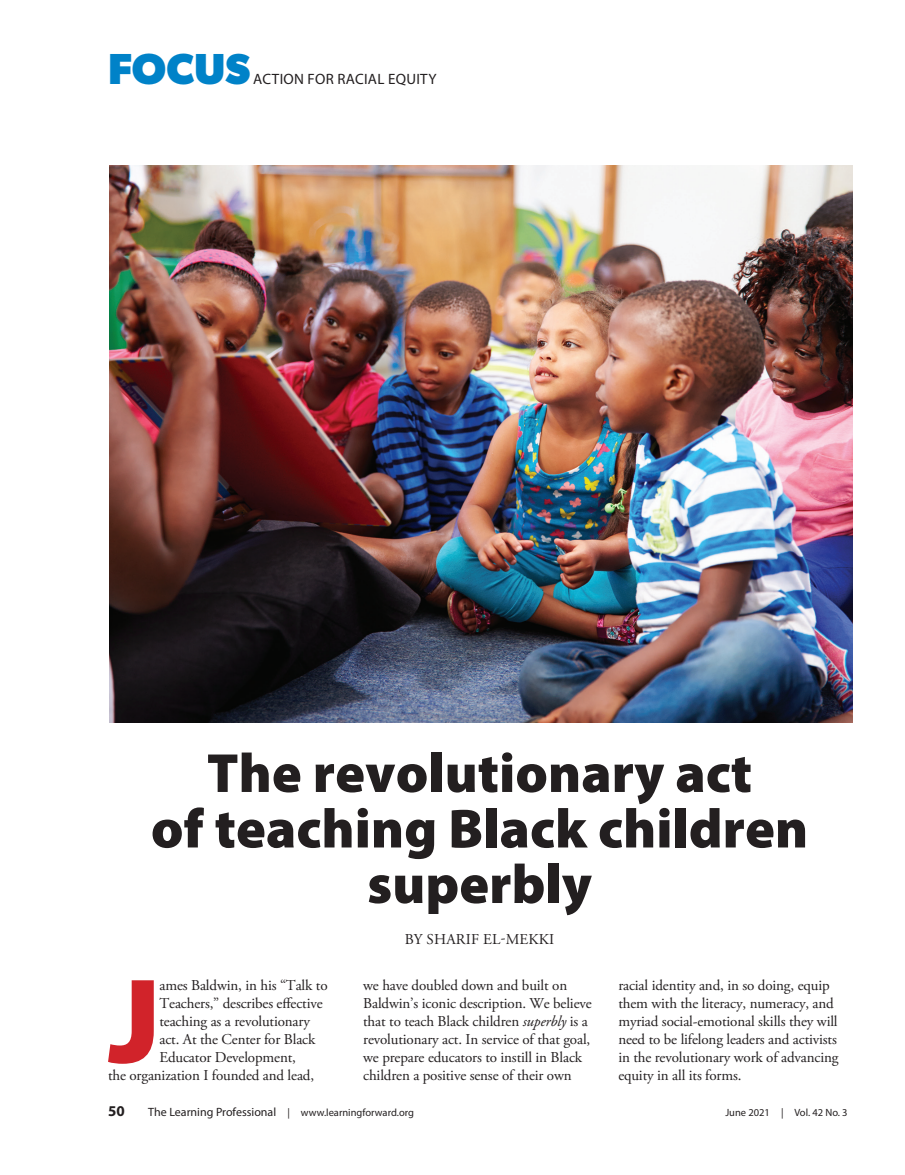
<style>
.page{position:relative;width:905px;height:1175px;background:#fff}
.page>*{position:absolute;margin:0;border:0;box-sizing:border-box;transform-origin:0 0}
.body{font:900 121.8px "Myriad Pro";color:#d1232a}
.headline{font:900 55.5px/55.5px "Myriad Pro";color:#231f20;text-align:center}
.t1{font:700 43.5px "Gibson";color:#0082c8}
.body-2{font:15px/18px "Adobe Garamond Pro";letter-spacing:-.01em;color:#231f20}
.t2{font:15px "Myriad Pro";letter-spacing:.02em;color:#231f20}
.byline{font:15px "Adobe Garamond Pro";letter-spacing:.015em;color:#231f20}
.t3{font:700 15px "Myriad Pro";color:#231f20}
.t4{font:10.5px "Myriad Pro";color:#231f20}
.s1{font-style:italic}
.s2{font-size:12px}
</style>
<div class="page">
<img style="left:109px;top:165px;width:743px;height:557px">
<p class="t1" style="left:108px;top:43px;width:144px">FOCUS</p>
<p class="t2" style="left:253px;top:70px;width:185px">ACTION FOR RACIAL EQUITY</p>
<p class="headline" style="left:151px;top:743px;width:659px">The revolutionary act<br>of teaching Black children superbly</p>
<p class="byline" style="left:404px;top:930px;width:151px">BY SHARIF EL-MEKKI</p>
<p class="body" style="left:108px;top:940px;width:54px">J</p>
<p class="body-2" style="left:159px;top:977px;width:170px">ames Baldwin, in his “Talk to</p>
<p class="body-2" style="left:159px;top:995px;width:165px">Teachers,” describes effective</p>
<p class="body-2" style="left:159px;top:1013px;width:152px">teaching as a revolutionary</p>
<p class="body-2" style="left:159px;top:1031px;width:157px">act. At the Center for Black</p>
<p class="body-2" style="left:159px;top:1049px;width:138px">Educator Development,</p>
<p class="body-2" style="left:108px;top:1067px;width:207px">the organization I founded and lead,</p>
<p class="body-2" style="left:363px;top:977px;width:230px">we have doubled down and built on Baldwin’s iconic description. We believe that to teach Black children <span class="s1">superbly</span> is a revolutionary act. In service of that goal, we prepare educators to instill in Black children a positive sense of their own</p>
<p class="body-2" style="left:618px;top:977px;width:222px">racial identity and, in so doing, equip them with the literacy, numeracy, and myriad social-emotional skills they will need to be lifelong leaders and activists in the revolutionary work of advancing equity in all its forms.</p>
<p class="t3" style="left:108px;top:1101px;width:18px">50</p>
<p class="t4" style="left:148px;top:1106px;width:267px"><span class="s2">The Learning Professional</span> | www.learningforward.org</p>
<p class="t4" style="left:725px;top:1106px;width:124px">June 2021 | Vol. 42 No. 3</p>
</div>
